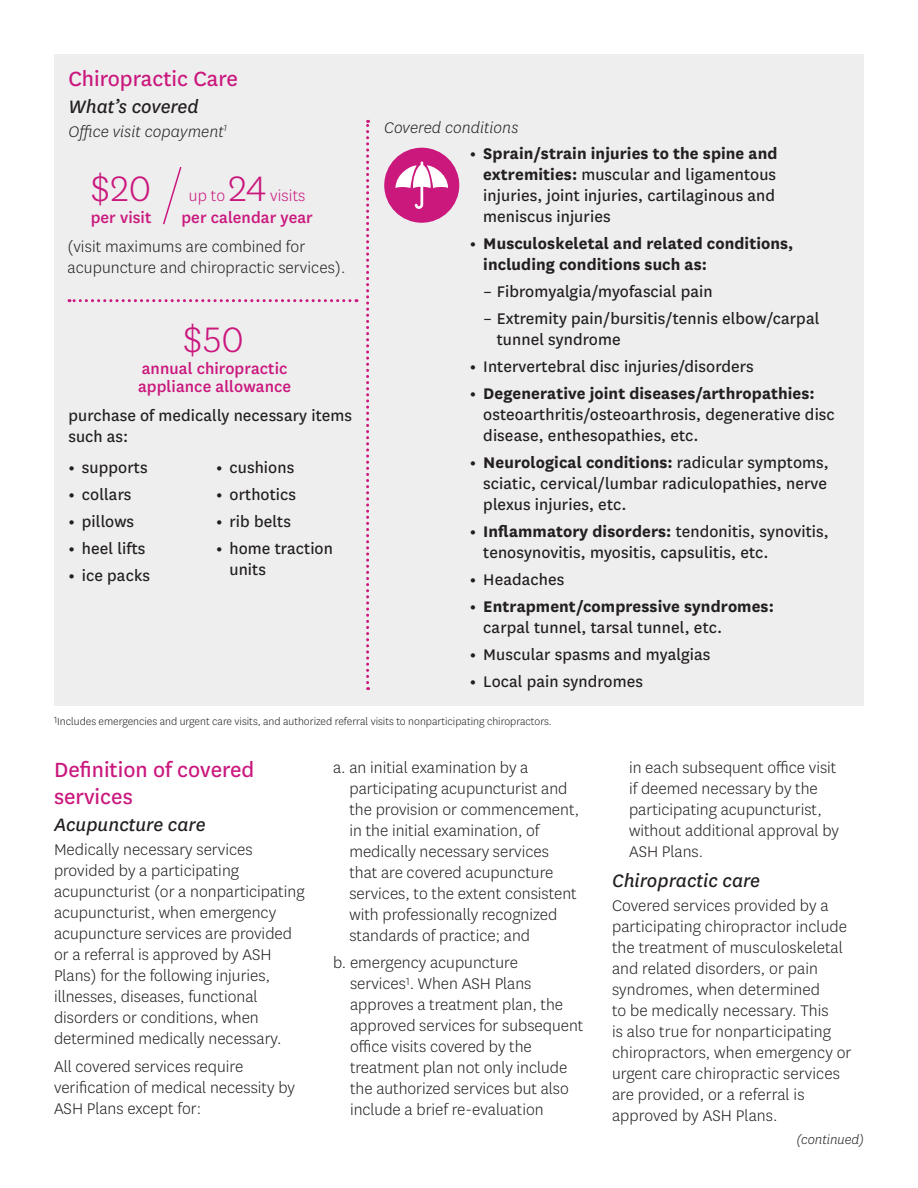
<style>
.page{position:relative;width:918px;height:1188px;background:#fff}
.page>*{position:absolute;margin:0;border:0;box-sizing:border-box;transform-origin:0 0}
.HN2021-Body_copy{font:300 41.4px "Centene Sans";color:#ca187d}
.HN2021-Subhead_L1-RA{font:24px/27px "Centene Sans";color:#ca187d}
.HN2021-Subhead_L2{font:italic 21px "Centene Sans";color:#231f20}
.HN2021-Body_copy-2{font:300 18px/21px "Centene Sans";color:#231f20}
.HN2021-sidebar_text{font:18px/21px "Centene Sans";letter-spacing:.005em;color:#231f20}
.t1{font:700 18px/21px "Centene Sans";letter-spacing:.005em;color:#231f20}
.HN2021-Body_copy-3{font:500 18px/18px "Centene Sans";letter-spacing:.005em;color:#ca187d}
.HN2021-Subhead_L3{font:italic 300 18px "Centene Sans";letter-spacing:.005em;color:#231f20}
.HN2021-Body_copy-4{font:300 18px "Centene Sans";letter-spacing:.005em;color:#ca187d}
.HN2021-Continued{font:italic 300 15px "Centene Sans";color:#231f20}
.HN2021-footnote-text{font:300 12px "Centene Sans";color:#231f20}
.s1{font-weight:700}
.s2{font-weight:400}
</style>
<div class="page">
<div style="left:54px;top:54px;width:810px;height:651px;background:#eeeeef"></div>
<svg style="left:69px;top:299px;width:281px;height:3px"></svg>
<svg style="left:366px;top:120px;width:3px;height:570px"></svg>
<svg style="left:163px;top:167px;width:19px;height:58px"></svg>
<div style="left:384px;top:148px;width:75px;height:75px;background:#ca187d;border-radius:50%"></div>
<svg style="left:395px;top:162px;width:53px;height:47px"></svg>
<p class="HN2021-Subhead_L1-RA" style="left:68px;top:64px;width:171px">Chiropractic Care</p>
<p class="HN2021-Subhead_L2" style="left:68px;top:93px;width:132px">What’s covered</p>
<p class="HN2021-Subhead_L3" style="left:68px;top:121px;width:160px">Office visit copayment<sup>1</sup></p>
<p class="HN2021-Body_copy" style="left:91px;top:162px;width:62px">$20</p>
<p class="HN2021-Body_copy-3" style="left:91px;top:207px;width:62px">per visit</p>
<p class="HN2021-Body_copy-3" style="left:181px;top:207px;width:133px">per calendar year</p>
<p class="HN2021-Body_copy-2" style="left:68px;top:236px;width:279px">(visit maximums are combined for acupuncture and chiropractic services).</p>
<p class="HN2021-Body_copy" style="left:229px;top:162px;width:39px">24</p>
<p class="HN2021-Body_copy-4" style="left:270px;top:184px;width:37px">visits</p>
<p class="HN2021-Body_copy-4" style="left:189px;top:184px;width:38px">up to</p>
<p class="HN2021-Body_copy" style="left:183px;top:313px;width:62px">$50</p>
<p class="HN2021-Body_copy-3" style="left:138px;top:358px;width:155px">annual chiropractic appliance allowance</p>
<p class="HN2021-sidebar_text" style="left:68px;top:404px;width:285px">purchase of medically necessary items such as:</p>
<p class="HN2021-sidebar_text" style="left:68px;top:456px;width:81px"><span class="s1">•</span> supports</p>
<p class="HN2021-sidebar_text" style="left:68px;top:483px;width:65px"><span class="s1">•</span> collars</p>
<p class="HN2021-sidebar_text" style="left:68px;top:510px;width:67px"><span class="s1">•</span> pillows</p>
<p class="HN2021-sidebar_text" style="left:68px;top:537px;width:79px"><span class="s1">•</span> heel lifts</p>
<p class="HN2021-sidebar_text" style="left:68px;top:564px;width:83px"><span class="s1">•</span> ice packs</p>
<p class="HN2021-sidebar_text" style="left:216px;top:456px;width:80px"><span class="s1">•</span> cushions</p>
<p class="HN2021-sidebar_text" style="left:216px;top:483px;width:82px"><span class="s1">•</span> orthotics</p>
<p class="HN2021-sidebar_text" style="left:216px;top:510px;width:76px"><span class="s1">•</span> rib belts</p>
<p class="HN2021-sidebar_text" style="left:230px;top:537px;width:105px;text-indent:-14px"><span class="s1">•</span> home traction units</p>
<p class="HN2021-Subhead_L3" style="left:384px;top:117px;width:136px">Covered conditions</p>
<p class="HN2021-sidebar_text" style="left:483px;top:142px;width:296px;text-indent:-14px"><span class="s1">• Sprain/strain injuries to the spine and extremities:</span> muscular and ligamentous injuries, joint injuries, cartilaginous and meniscus injuries</p>
<p class="t1" style="left:483px;top:232px;width:312px;text-indent:-14px">• Musculoskeletal and related conditions, including conditions such as:</p>
<p class="HN2021-sidebar_text" style="left:483px;top:280px;width:231px">– Fibromyalgia/myofascial pain</p>
<p class="HN2021-sidebar_text" style="left:497px;top:307px;width:324px;text-indent:-14px">– Extremity pain/bursitis/tennis elbow/carpal tunnel syndrome</p>
<p class="HN2021-sidebar_text" style="left:470px;top:355px;width:285px"><span class="s1">•</span> Intervertebral disc injuries/disorders</p>
<p class="HN2021-sidebar_text" style="left:483px;top:382px;width:353px;text-indent:-14px"><span class="s1">• Degenerative joint diseases/arthropathies: </span>osteoarthritis/osteoarthrosis, degenerative disc disease, enthesopathies, etc.</p>
<p class="HN2021-sidebar_text" style="left:483px;top:451px;width:347px;text-align:justify;text-indent:-14px"><span class="s1">• Neurological conditions:</span> radicular symptoms, sciatic, cervical/lumbar radiculopathies, nerve plexus injuries, etc.</p>
<p class="HN2021-sidebar_text" style="left:483px;top:520px;width:347px;text-indent:-14px"><span class="s1">• Inflammatory disorders:</span> tendonitis, synovitis, tenosynovitis, myositis, capsulitis, etc.</p>
<p class="HN2021-sidebar_text" style="left:470px;top:568px;width:96px"><span class="s1">•</span> Headaches</p>
<p class="t1" style="left:483px;top:595px;width:292px;text-indent:-14px">• Entrapment/compressive syndromes: <span class="s2">carpal tunnel, tarsal tunnel, etc.</span></p>
<p class="HN2021-sidebar_text" style="left:470px;top:643px;width:242px"><span class="s1">•</span> Muscular spasms and myalgias</p>
<p class="HN2021-sidebar_text" style="left:470px;top:670px;width:175px"><span class="s1">•</span> Local pain syndromes</p>
<p class="HN2021-footnote-text" style="left:54px;top:714px;width:499px"><sup>1</sup>Includes emergencies and urgent care visits, and authorized referral visits to nonparticipating chiropractors.</p>
<p class="HN2021-Subhead_L1-RA" style="left:54px;top:755px;width:202px">Definition of covered services</p>
<p class="HN2021-Subhead_L2" style="left:54px;top:811px;width:153px">Acupuncture care</p>
<p class="HN2021-Body_copy-2" style="left:54px;top:839px;width:252px">Medically necessary services provided by a participating acupuncturist (or a nonparticipating acupuncturist, when emergency acupuncture services are provided or a referral is approved by ASH Plans) for the following injuries, illnesses, diseases, functional disorders or conditions, when determined medically necessary.</p>
<p class="HN2021-Body_copy-2" style="left:54px;top:1055px;width:242px">All covered services require verification of medical necessity by<br>ASH Plans except for:</p>
<p class="HN2021-Body_copy-2" style="left:349px;top:756px;width:231px;text-indent:-16px">a. an initial examination by a participating acupuncturist and the provision or commencement, in the initial examination, of medically necessary services that are covered acupuncture services, to the extent consistent with professionally recognized standards of practice; and</p>
<p class="HN2021-Body_copy-2" style="left:350px;top:952px;width:235px;text-indent:-17px">b. emergency acupuncture services<sup>1</sup>. When ASH Plans approves a treatment plan, the approved services for subsequent office visits covered by the treatment plan not only include the authorized services but also include a brief re-evaluation</p>
<p class="HN2021-Body_copy-2" style="left:629px;top:756px;width:211px">in each subsequent office visit if deemed necessary by the participating acupuncturist, without additional approval by<br>ASH Plans.</p>
<p class="HN2021-Subhead_L2" style="left:612px;top:868px;width:150px">Chiropractic care</p>
<p class="HN2021-Body_copy-2" style="left:612px;top:895px;width:241px">Covered services provided by a participating chiropractor include the treatment of musculoskeletal and related disorders, or pain syndromes, when determined<br>to be medically necessary. This<br>is also true for nonparticipating chiropractors, when emergency or urgent care chiropractic services are provided, or a referral is approved by ASH Plans.</p>
<p class="HN2021-Continued" style="left:796px;top:1130px;width:69px">(continued)</p>
</div>
